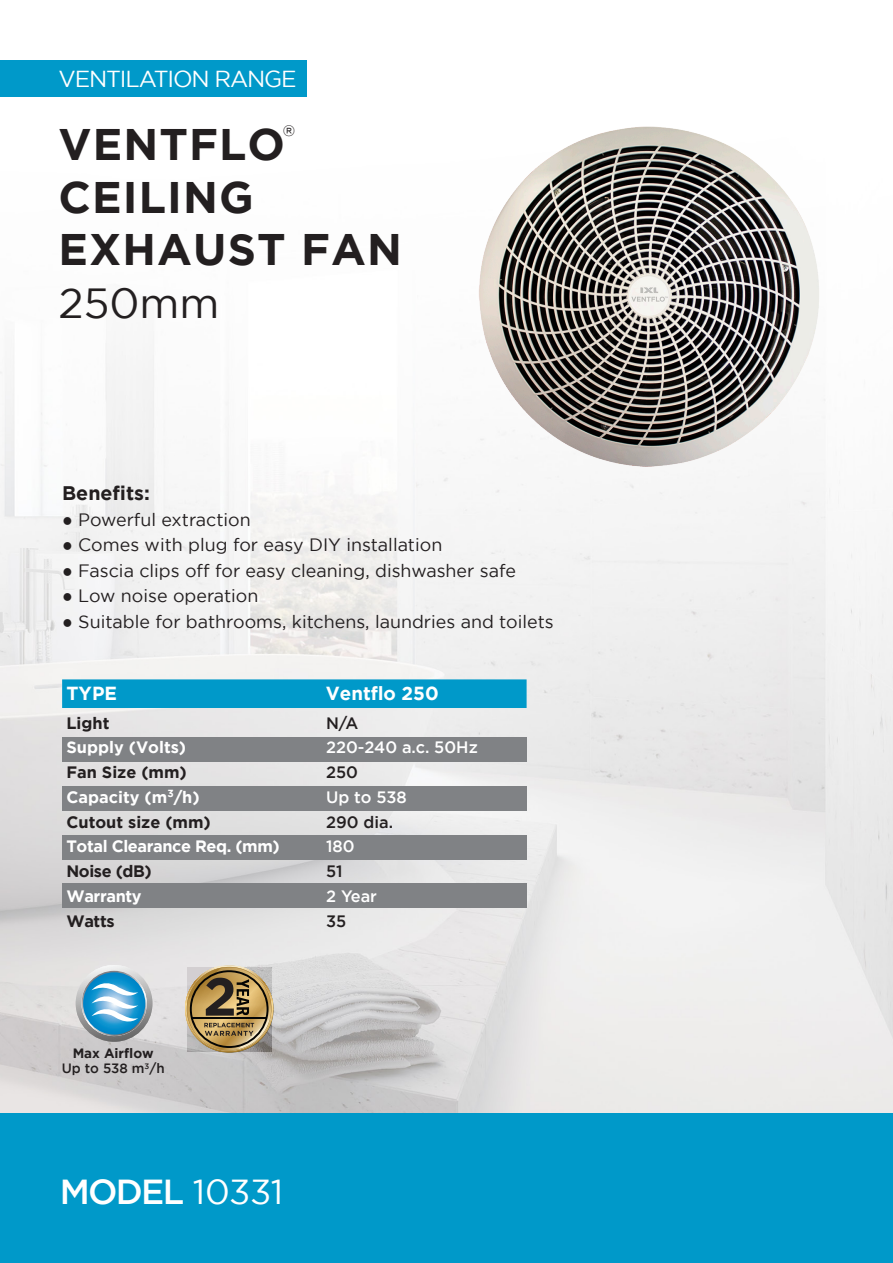
<style>
.page{position:relative;width:893px;height:1263px;background:#fff}
.page>*{position:absolute;margin:0;border:0;box-sizing:border-box;transform-origin:0 0}
.t1{font:700 44.1px/52.5px "Gotham";letter-spacing:.025em;color:#231f20}
.t2{font:42px "Gotham";color:#231f20}
.t3{font:500 34.65px "Gotham";letter-spacing:-.05em;color:#fff}
.t4{font:23.1px "Gotham";letter-spacing:-.05em;color:#fff}
.t5{font:700 19.65px "Gotham";color:#231f20}
.t6{font:700 18.9px "Gotham";color:#fff}
.t7{font:17.85px "Gotham";color:#231f20}
.t8{font:700 16.5px "Gotham";color:#231f20}
.t9{font:500 16.5px "Gotham";color:#fff}
.t10{font:700 16.5px "Gotham";letter-spacing:-.025em;color:#fff}
.t11{font:700 16.5px "Gotham";color:#fff}
.t12{font:500 16.5px "Gotham";color:#231f20}
.t13{font:15px "Gotham";color:#231f20}
.t14{font:500 13.5px "Gotham";letter-spacing:-.005em;color:#231f20}
.t15{font:700 13.5px "Gotham";color:#231f20}
.t16{font:13.05px "Gotham";color:#231f20}
.s1{font-family:"Helvetica";font-weight:700}
.s2{font-weight:500}
.s3{font-weight:400}
</style>
<div class="page">
<img style="left:0;top:60px;width:893px;height:1053px">
<div style="left:62px;top:883px;width:465px;height:25px;background:#808285"></div>
<div style="left:0;top:1113px;width:893px;height:150px;background:#0099c9"></div>
<div style="left:62px;top:679px;width:465px;height:29px;background:#0099c9;border:2px solid #0099c9"></div>
<div style="left:0;top:60px;width:306px;height:37px;background:#0099c9"></div>
<svg style="left:76px;top:965px;width:76px;height:77px;background:#85b5cd"></svg>
<div style="left:62px;top:737px;width:465px;height:24px;background:#808285"></div>
<div style="left:62px;top:786px;width:465px;height:25px;background:#808285"></div>
<div style="left:62px;top:835px;width:465px;height:25px;background:#808285"></div>
<img style="left:454px;top:116px;width:392px;height:363px">
<hr style="left:185px;top:1052px;width:88px;height:1px;background:#a67d2f">
<hr style="left:185px;top:1051px;width:88px;height:1px;background:#a98031">
<hr style="left:185px;top:1050px;width:88px;height:1px;background:#aa8133">
<hr style="left:185px;top:1049px;width:88px;height:1px;background:#ad8236">
<hr style="left:185px;top:1048px;width:88px;height:1px;background:#ae8437">
<hr style="left:185px;top:1047px;width:88px;height:1px;background:#b0863a">
<hr style="left:185px;top:1046px;width:88px;height:1px;background:#b1883c">
<hr style="left:185px;top:1045px;width:88px;height:1px;background:#b38a3e">
<hr style="left:185px;top:1044px;width:88px;height:1px;background:#b68c40">
<hr style="left:185px;top:1043px;width:88px;height:1px;background:#b78d42">
<hr style="left:185px;top:1042px;width:88px;height:1px;background:#b78f43">
<hr style="left:185px;top:1041px;width:88px;height:1px;background:#b99045">
<hr style="left:185px;top:1040px;width:88px;height:1px;background:#ba9147">
<hr style="left:185px;top:1039px;width:88px;height:1px;background:#bd9449">
<hr style="left:185px;top:1038px;width:88px;height:1px;background:#be964b">
<hr style="left:185px;top:1037px;width:88px;height:1px;background:#c0974d">
<hr style="left:185px;top:1036px;width:88px;height:1px;background:#c29a4f">
<hr style="left:185px;top:1035px;width:88px;height:1px;background:#c39c51">
<hr style="left:185px;top:1034px;width:88px;height:1px;background:#c69e52">
<hr style="left:185px;top:1033px;width:88px;height:1px;background:#c7a055">
<hr style="left:185px;top:1032px;width:88px;height:1px;background:#caa358">
<hr style="left:185px;top:1031px;width:88px;height:1px;background:#cba459">
<hr style="left:185px;top:1030px;width:88px;height:1px;background:#cca55b">
<hr style="left:185px;top:1029px;width:88px;height:1px;background:#cea75c">
<hr style="left:185px;top:1028px;width:88px;height:1px;background:#cfaa5e">
<hr style="left:185px;top:1027px;width:88px;height:1px;background:#d1ac61">
<hr style="left:185px;top:1026px;width:88px;height:1px;background:#d3ae63">
<hr style="left:185px;top:1025px;width:88px;height:1px;background:#d5af65">
<hr style="left:185px;top:1024px;width:88px;height:1px;background:#d6b167">
<hr style="left:185px;top:1023px;width:88px;height:1px;background:#d7b368">
<hr style="left:185px;top:1022px;width:88px;height:1px;background:#dab56c">
<hr style="left:185px;top:1021px;width:88px;height:1px;background:#dbb86e">
<hr style="left:185px;top:1020px;width:88px;height:1px;background:#dfba70">
<hr style="left:185px;top:1019px;width:88px;height:1px;background:#e0bb73">
<hr style="left:185px;top:1018px;width:88px;height:1px;background:#e2bd75">
<hr style="left:185px;top:1017px;width:88px;height:1px;background:#e3be76">
<hr style="left:185px;top:1016px;width:88px;height:1px;background:#e5c179">
<hr style="left:185px;top:1015px;width:88px;height:1px;background:#e7c37b">
<hr style="left:185px;top:1014px;width:88px;height:1px;background:#e9c57d">
<hr style="left:185px;top:1013px;width:88px;height:1px;background:#ebc77f">
<hr style="left:185px;top:1012px;width:88px;height:1px;background:#eeca81">
<hr style="left:185px;top:1011px;width:88px;height:1px;background:#efcd85">
<hr style="left:185px;top:1010px;width:88px;height:1px;background:#f0cf87">
<hr style="left:185px;top:1009px;width:88px;height:1px;background:#f2d18a">
<hr style="left:185px;top:1008px;width:88px;height:1px;background:#f4d28b">
<hr style="left:185px;top:1007px;width:88px;height:1px;background:#f5d58e">
<hr style="left:185px;top:1006px;width:88px;height:1px;background:#f7d790">
<hr style="left:185px;top:1005px;width:88px;height:1px;background:#f9d994">
<hr style="left:185px;top:1004px;width:88px;height:1px;background:#f7d790">
<hr style="left:185px;top:1003px;width:88px;height:1px;background:#f4d28b">
<hr style="left:185px;top:1002px;width:88px;height:1px;background:#f0ce86">
<hr style="left:185px;top:1001px;width:88px;height:1px;background:#f0cb81">
<hr style="left:185px;top:1000px;width:88px;height:1px;background:#ebc57d">
<hr style="left:185px;top:999px;width:88px;height:1px;background:#e8c278">
<hr style="left:185px;top:998px;width:88px;height:1px;background:#e4be76">
<hr style="left:185px;top:997px;width:88px;height:1px;background:#e0b970">
<hr style="left:185px;top:996px;width:88px;height:1px;background:#ddb66a">
<hr style="left:185px;top:995px;width:88px;height:1px;background:#dab267">
<hr style="left:185px;top:994px;width:88px;height:1px;background:#d6af63">
<hr style="left:185px;top:993px;width:88px;height:1px;background:#d5ab60">
<hr style="left:185px;top:992px;width:88px;height:1px;background:#d2a85b">
<hr style="left:185px;top:991px;width:88px;height:1px;background:#cea458">
<hr style="left:185px;top:990px;width:88px;height:1px;background:#cda255">
<hr style="left:185px;top:989px;width:88px;height:1px;background:#c89c4f">
<hr style="left:185px;top:988px;width:88px;height:1px;background:#c5994b">
<hr style="left:185px;top:987px;width:88px;height:1px;background:#c29648">
<hr style="left:185px;top:986px;width:88px;height:1px;background:#bf9242">
<hr style="left:185px;top:985px;width:88px;height:1px;background:#bc8e40">
<hr style="left:185px;top:984px;width:88px;height:1px;background:#b98c3c">
<hr style="left:185px;top:983px;width:88px;height:1px;background:#b68738">
<hr style="left:185px;top:982px;width:88px;height:1px;background:#b58739">
<hr style="left:185px;top:981px;width:88px;height:1px;background:#ba8d41">
<hr style="left:185px;top:980px;width:88px;height:1px;background:#be9248">
<hr style="left:185px;top:979px;width:88px;height:1px;background:#c2984f">
<hr style="left:185px;top:978px;width:88px;height:1px;background:#c89f59">
<hr style="left:185px;top:977px;width:88px;height:1px;background:#cba762">
<hr style="left:185px;top:976px;width:88px;height:1px;background:#cfac6b">
<hr style="left:185px;top:975px;width:88px;height:1px;background:#d4b375">
<hr style="left:185px;top:974px;width:88px;height:1px;background:#d9b980">
<hr style="left:185px;top:973px;width:88px;height:1px;background:#dcbf87">
<hr style="left:185px;top:972px;width:88px;height:1px;background:#e1c692">
<hr style="left:185px;top:971px;width:88px;height:1px;background:#e7ce9e">
<hr style="left:185px;top:970px;width:88px;height:1px;background:#ebd5a7">
<hr style="left:185px;top:969px;width:88px;height:1px;background:#f1dcb3">
<hr style="left:185px;top:968px;width:88px;height:1px;background:#f4e4be">
<hr style="left:185px;top:967px;width:88px;height:1px;background:#f7eac9">
<hr style="left:185px;top:965px;width:88px;height:2px;background:#f7eac9">
<svg style="left:186px;top:967px;width:86px;height:84px"></svg>
<p class="t4" style="left:59px;top:66px;width:240px">VENTILATION RANGE</p>
<p class="t1" style="left:59px;top:117px;width:228px">VENTFLO</p>
<p class="t13" style="left:283px;top:123px;width:14px">®</p>
<p class="t1" style="left:59px;top:170px;width:345px">CEILING<br>EXHAUST FAN</p>
<p class="t2" style="left:59px;top:280px;width:162px">250mm</p>
<p class="t5" style="left:62px;top:482px;width:89px">Benefits:</p>
<p class="t7" style="left:62px;top:509px;width:190px"><span class="s1">●</span> Powerful extraction</p>
<p class="t7" style="left:62px;top:535px;width:382px"><span class="s1">●</span> Comes with plug for easy DIY installation</p>
<p class="t7" style="left:62px;top:560px;width:455px"><span class="s1">●</span> Fascia clips off for easy cleaning, dishwasher safe</p>
<p class="t7" style="left:62px;top:586px;width:198px"><span class="s1">●</span> Low noise operation</p>
<p class="t7" style="left:62px;top:611px;width:493px"><span class="s1">●</span> Suitable for bathrooms, kitchens, laundries and toilets</p>
<p class="t6" style="left:66px;top:682px;width:52px">TYPE</p>
<p class="t6" style="left:326px;top:682px;width:114px">Ventflo 250</p>
<p class="t8" style="left:66px;top:713px;width:44px">Light</p>
<p class="t12" style="left:326px;top:713px;width:34px">N/A</p>
<p class="t11" style="left:66px;top:738px;width:121px">Supply (Volts)</p>
<p class="t9" style="left:326px;top:738px;width:153px">220-240 a.c. 50Hz</p>
<p class="t8" style="left:66px;top:763px;width:122px">Fan Size (mm)</p>
<p class="t12" style="left:326px;top:763px;width:33px">250</p>
<p class="t11" style="left:66px;top:787px;width:135px">Capacity (m<sup>3</sup>/h)</p>
<p class="t9" style="left:326px;top:788px;width:82px">Up to 538</p>
<p class="t8" style="left:66px;top:812px;width:146px">Cutout size (mm)</p>
<p class="t12" style="left:326px;top:812px;width:68px">290 dia.</p>
<p class="t10" style="left:66px;top:837px;width:215px">Total Clearance Req. (mm)</p>
<p class="t9" style="left:326px;top:837px;width:30px">180</p>
<p class="t8" style="left:66px;top:862px;width:87px">Noise (dB)</p>
<p class="t12" style="left:326px;top:862px;width:18px">51</p>
<p class="t10" style="left:66px;top:886px;width:77px">Warranty</p>
<p class="t9" style="left:326px;top:886px;width:52px">2 Year</p>
<p class="t8" style="left:66px;top:911px;width:50px">Watts</p>
<p class="t12" style="left:326px;top:911px;width:22px">35</p>
<p class="t15" style="left:73px;top:1046px;width:83px">Max Airflow</p>
<p class="t14" style="left:62px;top:1061px;width:104px">Up to 538 m<sup>3</sup>/h</p>
<p class="t16" style="left:61px;top:1058px;width:64px">(200)<span class="s2">259</span></p>
<p class="t3" style="left:60px;top:1172px;width:225px">MODEL <span class="s3">10331</span></p>
</div>
